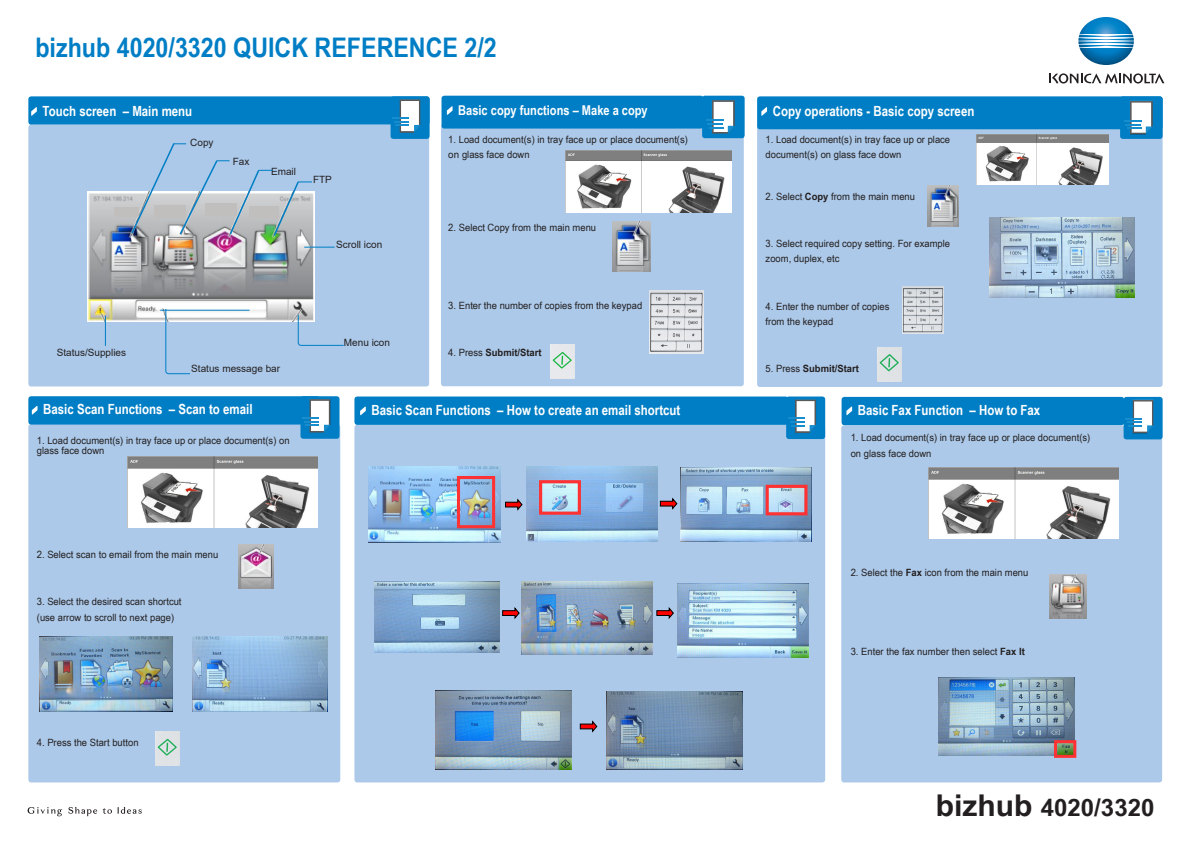
<style>
.page{position:relative;width:1191px;height:842px;background:#fff}
.page>*{position:absolute;margin:0;border:0;box-sizing:border-box;transform-origin:0 0}
.t1{font:700 27px "Arial Narrow";color:#007ec5;scale:1.05 1}
.t2{font:700 24px "Arial Narrow";color:#231f20;scale:1.22 1}
.QRP_SUBHEAD_WHITE_Bo{font:700 14px "Arial Narrow";color:#fff}
.QRP_SUBHEAD_WHITE_Bo-2{font:700 13.5px "Arial Narrow";color:#fff}
.QRP_TABLE_CONTENT_Co{font:10px/10px "Arial Narrow";color:#231f20;scale:1.15 1}
.QRP_FUNCTION_LEFT_Co{font:10px "Arial";color:#231f20}
.QRP_TABLE_CONTENT_Co-2{font:700 10px "Arial Narrow";color:#231f20;scale:1.15 1}
.QRP_FUNCTION_RIGHT_C{font:10px "Arial";color:#231f20}
.QRP_TABLE_CONTENT_Co-3{font:10px "Arial Narrow";color:#231f20;scale:1.2 1}
.s1{font-weight:400}
.s2{font-weight:700}
.s3{font-size:30px}
</style>
<div class="page">
<svg style="left:68px;top:807px;width:29px;height:9px"></svg>
<svg style="left:118px;top:807px;width:24px;height:7px"></svg>
<svg style="left:28px;top:807px;width:34px;height:9px"></svg>
<svg style="left:103px;top:808px;width:9px;height:6px"></svg>
<img style="left:1078px;top:17px;width:55px;height:48px">
<svg style="left:1049px;top:73px;width:115px;height:11px"></svg>
<div style="left:28px;top:424px;width:312px;height:358px;background:#acc9e9;border-radius:3px"></div>
<div style="left:354px;top:425px;width:471px;height:357px;background:#acc9e9;border-radius:3px"></div>
<div style="left:441px;top:124px;width:303px;height:262px;background:#acc9e9;border-radius:3px"></div>
<div style="left:28px;top:96px;width:401px;height:29px;background:#007ec5;border-radius:3px"></div>
<div style="left:441px;top:96px;width:262px;height:33px;background:#007ec5;border-radius:3px"></div>
<div style="left:702px;top:96px;width:42px;height:42px;background:#007ec5;border-radius:3px"></div>
<svg style="left:706px;top:100px;width:29px;height:34px"></svg>
<div style="left:28px;top:125px;width:401px;height:261px;background:#acc9e9;border-radius:3px"></div>
<div style="left:390px;top:96px;width:39px;height:43px;background:#007ec5;border-radius:3px"></div>
<svg style="left:420px;top:99px;width:1px;height:26px"></svg>
<svg style="left:393px;top:99px;width:27px;height:34px"></svg>
<img style="left:88px;top:192px;width:227px;height:130px">
<div style="left:28px;top:396px;width:292px;height:29px;background:#007ec5;border-radius:3px"></div>
<div style="left:300px;top:396px;width:39px;height:43px;background:#007ec5;border-radius:3px"></div>
<svg style="left:330px;top:399px;width:1px;height:26px"></svg>
<svg style="left:302px;top:399px;width:28px;height:34px"></svg>
<svg style="left:32px;top:406px;width:6px;height:8px"></svg>
<div style="left:354px;top:396px;width:434px;height:29px;background:#007ec5;border-radius:3px"></div>
<div style="left:786px;top:396px;width:39px;height:43px;background:#007ec5;border-radius:3px"></div>
<svg style="left:788px;top:399px;width:28px;height:34px"></svg>
<svg style="left:360px;top:407px;width:6px;height:8px"></svg>
<img style="left:368px;top:467px;width:133px;height:75px">
<div style="left:457px;top:476px;width:38px;height:52px;border:3px solid #fe3232"></div>
<img style="left:526px;top:466px;width:131px;height:75px">
<div style="left:539px;top:480px;width:42px;height:35px;border:3px solid #fe3232"></div>
<img style="left:680px;top:468px;width:131px;height:73px">
<div style="left:765px;top:485px;width:42px;height:30px;border:3px solid #fe3232"></div>
<div style="left:757px;top:125px;width:405px;height:262px;background:#acc9e9;border-radius:3px"></div>
<div style="left:757px;top:96px;width:405px;height:33px;background:#007ec5;border-radius:3px"></div>
<div style="left:1120px;top:96px;width:42px;height:43px;background:#007ec5;border-radius:3px"></div>
<svg style="left:1130px;top:101px;width:23px;height:34px"></svg>
<svg style="left:1124px;top:101px;width:28px;height:33px"></svg>
<svg style="left:761px;top:107px;width:6px;height:9px"></svg>
<img style="left:977px;top:135px;width:131px;height:49px">
<img style="left:565px;top:150px;width:167px;height:62px">
<img style="left:902px;top:286px;width:41px;height:48px">
<img style="left:128px;top:456px;width:189px;height:71px">
<div style="left:841px;top:425px;width:321px;height:357px;background:#acc9e9;border-radius:3px"></div>
<svg style="left:297px;top:314px;width:47px;height:32px"></svg>
<svg style="left:165px;top:308px;width:26px;height:67px"></svg>
<hr style="left:304px;top:247px;width:30px;height:1px;background:#007ec5">
<svg style="left:447px;top:106px;width:5px;height:9px"></svg>
<hr style="left:160px;top:310px;width:89px;height:1px;background:#007ec5">
<svg style="left:130px;top:143px;width:182px;height:95px"></svg>
<svg style="left:31px;top:107px;width:6px;height:9px"></svg>
<img style="left:612px;top:222px;width:38px;height:50px">
<img style="left:649px;top:291px;width:54px;height:62px">
<img style="left:550px;top:344px;width:24px;height:34px">
<img style="left:927px;top:185px;width:32px;height:42px">
<div style="left:114px;top:207px;width:25px;height:10px;background:#c0bfbe"></div>
<div style="left:206px;top:204px;width:31px;height:12px;background:#c0bfbe"></div>
<div style="left:155px;top:206px;width:31px;height:12px;background:#c0bfbe"></div>
<div style="left:249px;top:206px;width:29px;height:12px;background:#c0bfbe"></div>
<img style="left:989px;top:218px;width:145px;height:80px">
<img style="left:238px;top:544px;width:36px;height:45px">
<img style="left:193px;top:637px;width:134px;height:74px">
<img style="left:39px;top:637px;width:133px;height:74px">
<img style="left:677px;top:583px;width:131px;height:74px">
<hr style="left:105px;top:315px;width:1px;height:31px;background:#007ec5">
<div style="left:841px;top:397px;width:283px;height:28px;background:#007ec5;border-radius:3px"></div>
<div style="left:1123px;top:397px;width:39px;height:42px;background:#007ec5;border-radius:3px"></div>
<svg style="left:1132px;top:399px;width:22px;height:27px"></svg>
<svg style="left:1125px;top:400px;width:28px;height:33px"></svg>
<svg style="left:846px;top:407px;width:6px;height:8px"></svg>
<img style="left:938px;top:677px;width:136px;height:78px">
<div style="left:1054px;top:740px;width:22px;height:18px;border:3px solid #fe3232"></div>
<img style="left:1049px;top:574px;width:37px;height:45px">
<img style="left:928px;top:467px;width:190px;height:72px">
<svg style="left:505px;top:499px;width:18px;height:12px"></svg>
<svg style="left:502px;top:607px;width:18px;height:12px"></svg>
<svg style="left:659px;top:498px;width:18px;height:12px"></svg>
<svg style="left:656px;top:607px;width:18px;height:12px"></svg>
<svg style="left:579px;top:721px;width:18px;height:11px"></svg>
<img style="left:877px;top:347px;width:24px;height:34px">
<img style="left:156px;top:731px;width:24px;height:34px">
<img style="left:436px;top:691px;width:136px;height:78px">
<img style="left:607px;top:692px;width:136px;height:77px">
<img style="left:374px;top:581px;width:125px;height:72px">
<img style="left:522px;top:581px;width:130px;height:74px">
<h1 class="t1" style="left:35px;top:27px;width:441px">bizhub 4020/3320 QUICK REFERENCE 2/2</h1>
<p class="QRP_SUBHEAD_WHITE_Bo" style="left:43px;top:100px;width:151px">Touch screen – Main menu</p>
<p class="QRP_FUNCTION_LEFT_Co" style="left:190px;top:136px;width:25px">Copy</p>
<p class="QRP_FUNCTION_LEFT_Co" style="left:233px;top:154px;width:18px">Fax</p>
<p class="QRP_FUNCTION_LEFT_Co" style="left:271px;top:164px;width:26px">Email</p>
<p class="QRP_FUNCTION_LEFT_Co" style="left:313px;top:172px;width:20px">FTP</p>
<p class="QRP_FUNCTION_LEFT_Co" style="left:336px;top:238px;width:48px">Scroll icon</p>
<p class="QRP_FUNCTION_RIGHT_C" style="left:57px;top:346px;width:71px">Status/Supplies</p>
<p class="QRP_FUNCTION_LEFT_Co" style="left:191px;top:362px;width:90px">Status message bar</p>
<p class="QRP_FUNCTION_RIGHT_C" style="left:344px;top:335px;width:48px">Menu icon</p>
<p class="QRP_SUBHEAD_WHITE_Bo-2" style="left:458px;top:100px;width:191px">Basic copy functions – Make a copy</p>
<p class="QRP_TABLE_CONTENT_Co" style="left:448px;top:134px;width:210px">1. Load document(s) in tray face up or place document(s)</p>
<p class="QRP_TABLE_CONTENT_Co-3" style="left:448px;top:147px;width:69px">on glass face down</p>
<p class="QRP_TABLE_CONTENT_Co" style="left:448px;top:222px;width:130px">2. Select Copy from the main menu</p>
<p class="QRP_TABLE_CONTENT_Co" style="left:448px;top:300px;width:170px">3. Enter the number of copies from the keypad</p>
<p class="QRP_TABLE_CONTENT_Co-2" style="left:448px;top:345px;width:83px"><span class="s1">4. Press</span> Submit/Start</p>
<p class="QRP_SUBHEAD_WHITE_Bo" style="left:43px;top:399px;width:211px">Basic Scan Functions – Scan to email</p>
<p class="QRP_SUBHEAD_WHITE_Bo" style="left:371px;top:400px;width:310px">Basic Scan Functions – How to create an email shortcut</p>
<p class="QRP_TABLE_CONTENT_Co" style="left:37px;top:435px;width:221px">1. Load document(s) in tray face up or place document(s) on glass face down</p>
<p class="QRP_TABLE_CONTENT_Co" style="left:37px;top:549px;width:159px">2. Select scan to email from the main menu</p>
<p class="QRP_TABLE_CONTENT_Co" style="left:37px;top:596px;width:127px">3. Select the desired scan shortcut</p>
<p class="QRP_TABLE_CONTENT_Co" style="left:37px;top:612px;width:121px">(use arrow to scroll to next page)</p>
<p class="QRP_TABLE_CONTENT_Co" style="left:37px;top:737px;width:90px">4. Press the Start button</p>
<p class="QRP_SUBHEAD_WHITE_Bo" style="left:772px;top:100px;width:203px">Copy operations - Basic copy screen</p>
<p class="QRP_TABLE_CONTENT_Co" style="left:765px;top:134px;width:162px">1. Load document(s) in tray face up or place</p>
<p class="QRP_TABLE_CONTENT_Co" style="left:765px;top:150px;width:120px">document(s) on glass face down</p>
<p class="QRP_TABLE_CONTENT_Co" style="left:765px;top:191px;width:131px">2. Select <span class="s2">Copy</span> from the main menu</p>
<p class="QRP_TABLE_CONTENT_Co" style="left:765px;top:238px;width:162px">3. Select required copy setting. For example</p>
<p class="QRP_TABLE_CONTENT_Co" style="left:765px;top:254px;width:66px">zoom, duplex, etc</p>
<p class="QRP_TABLE_CONTENT_Co" style="left:765px;top:301px;width:109px">4. Enter the number of copies</p>
<p class="QRP_TABLE_CONTENT_Co" style="left:765px;top:316px;width:60px">from the keypad</p>
<p class="QRP_TABLE_CONTENT_Co-2" style="left:765px;top:361px;width:83px"><span class="s1">5. Press</span> Submit/Start</p>
<p class="QRP_SUBHEAD_WHITE_Bo" style="left:857px;top:400px;width:184px">Basic Fax Function – How to Fax</p>
<p class="QRP_TABLE_CONTENT_Co" style="left:850px;top:432px;width:210px">1. Load document(s) in tray face up or place document(s)</p>
<p class="QRP_TABLE_CONTENT_Co" style="left:850px;top:448px;width:72px">on glass face down</p>
<p class="QRP_TABLE_CONTENT_Co" style="left:850px;top:567px;width:156px">2. Select the <span class="s2">Fax</span> icon from the main menu</p>
<p class="QRP_TABLE_CONTENT_Co" style="left:850px;top:646px;width:153px">3. Enter the fax number then select <span class="s2">Fax It</span></p>
<h2 class="t2" style="left:935px;top:790px;width:181px"><span class="s3">bizhub</span> 4020/3320</h2>
</div>
